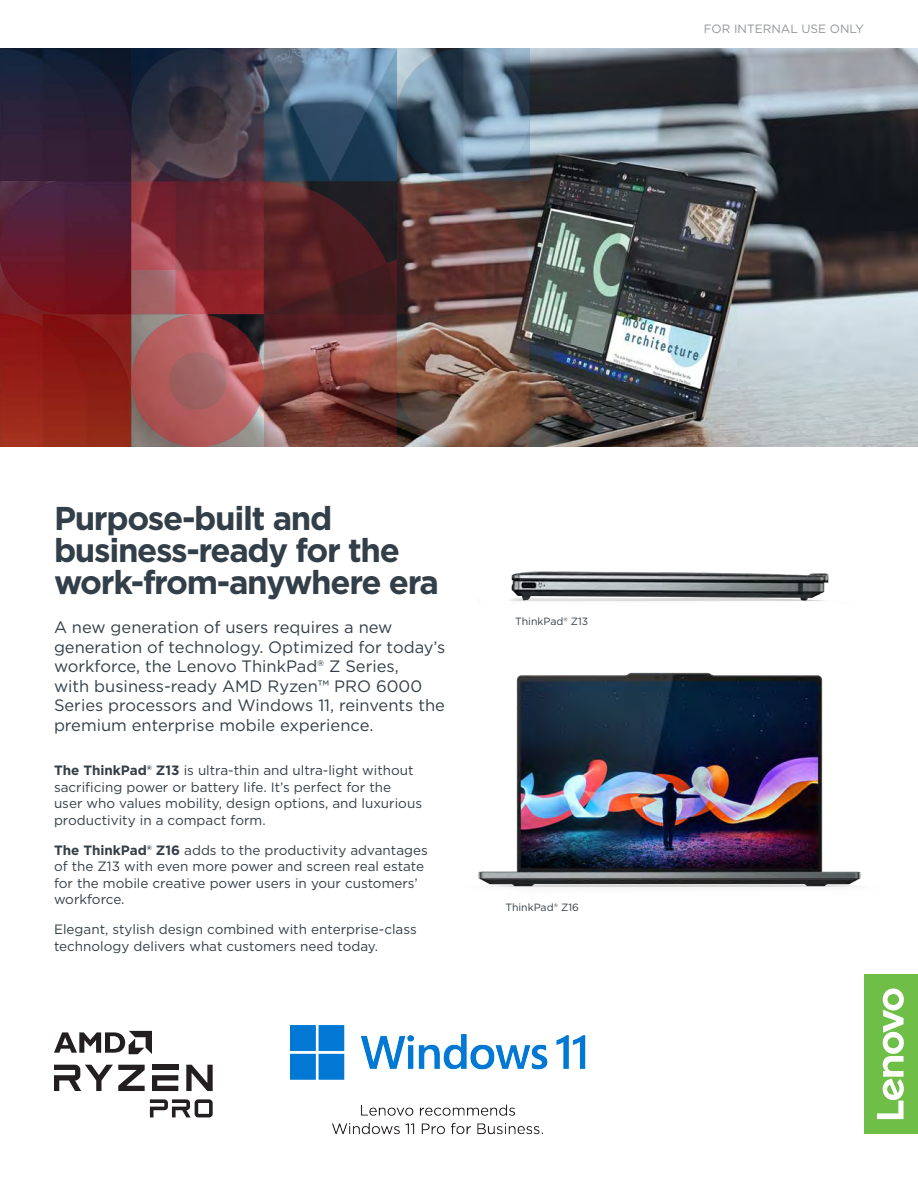
<style>
.page{position:relative;width:918px;height:1188px;background:#fff}
.page>*{position:absolute;margin:0;border:0;box-sizing:border-box;transform-origin:0 0}
.t1{font:700 33px/31.5px "Gotham";letter-spacing:-.04em;color:#333f48}
.t2{font:16.5px/19.5px "Gotham";color:#333f48}
.t3{font:13.5px/16.5px "Gotham";color:#333f48}
.t4{font:12px "Gotham";color:#939598}
.t5{font:10.5px "Gotham";color:#333f48}
.s1{font-weight:700}
</style>
<div class="page">
<img style="left:794px;top:49px;width:124px;height:397px">
<img style="left:0;top:49px;width:794px;height:397px">
<img style="left:511px;top:571px;width:318px;height:30px">
<img style="left:478px;top:672px;width:383px;height:215px">
<svg style="left:54px;top:1031px;width:98px;height:23px"></svg>
<div style="left:152px;top:1065px;width:26px;height:5px;background:#231f20"></div>
<svg style="left:152px;top:1075px;width:26px;height:16px"></svg>
<svg style="left:54px;top:1065px;width:91px;height:26px"></svg>
<svg style="left:186px;top:1065px;width:27px;height:26px"></svg>
<svg style="left:150px;top:1099px;width:63px;height:18px"></svg>
<img style="left:290px;top:1025px;width:296px;height:110px">
<div style="left:865px;top:974px;width:53px;height:160px;background:#6ebe48"></div>
<svg style="left:877px;top:988px;width:27px;height:131px"></svg>
<p class="t4" style="left:704px;top:21px;width:162px">FOR INTERNAL USE ONLY</p>
<p class="t1" style="left:54px;top:503px;width:386px">Purpose-built and business-ready for the work-from-anywhere era</p>
<p class="t2" style="left:54px;top:617px;width:393px">A new generation of users requires a new generation of technology. Optimized for today’s workforce, the Lenovo ThinkPad® Z Series,<br>with business-ready AMD Ryzen™ PRO 6000<br>Series processors and Windows 11, reinvents the premium enterprise mobile experience.</p>
<p class="t3" style="left:54px;top:762px;width:370px"><span class="s1">The ThinkPad® Z13</span> is ultra-thin and ultra-light without sacrifcing power or battery life. It’s perfect for the user who values mobility, design options, and luxurious productivity in a compact form.</p>
<p class="t3" style="left:54px;top:842px;width:375px"><span class="s1">The ThinkPad® Z16</span> adds to the productivity advantages of the Z13 with even more power and screen real estate for the mobile creative power users in your customers’ workforce.</p>
<p class="t3" style="left:54px;top:921px;width:364px">Elegant, stylish design combined with enterprise-class technology delivers what customers need today.</p>
<p class="t5" style="left:515px;top:614px;width:75px">ThinkPad® Z13</p>
<p class="t5" style="left:505px;top:900px;width:75px">ThinkPad® Z16</p>
</div>
